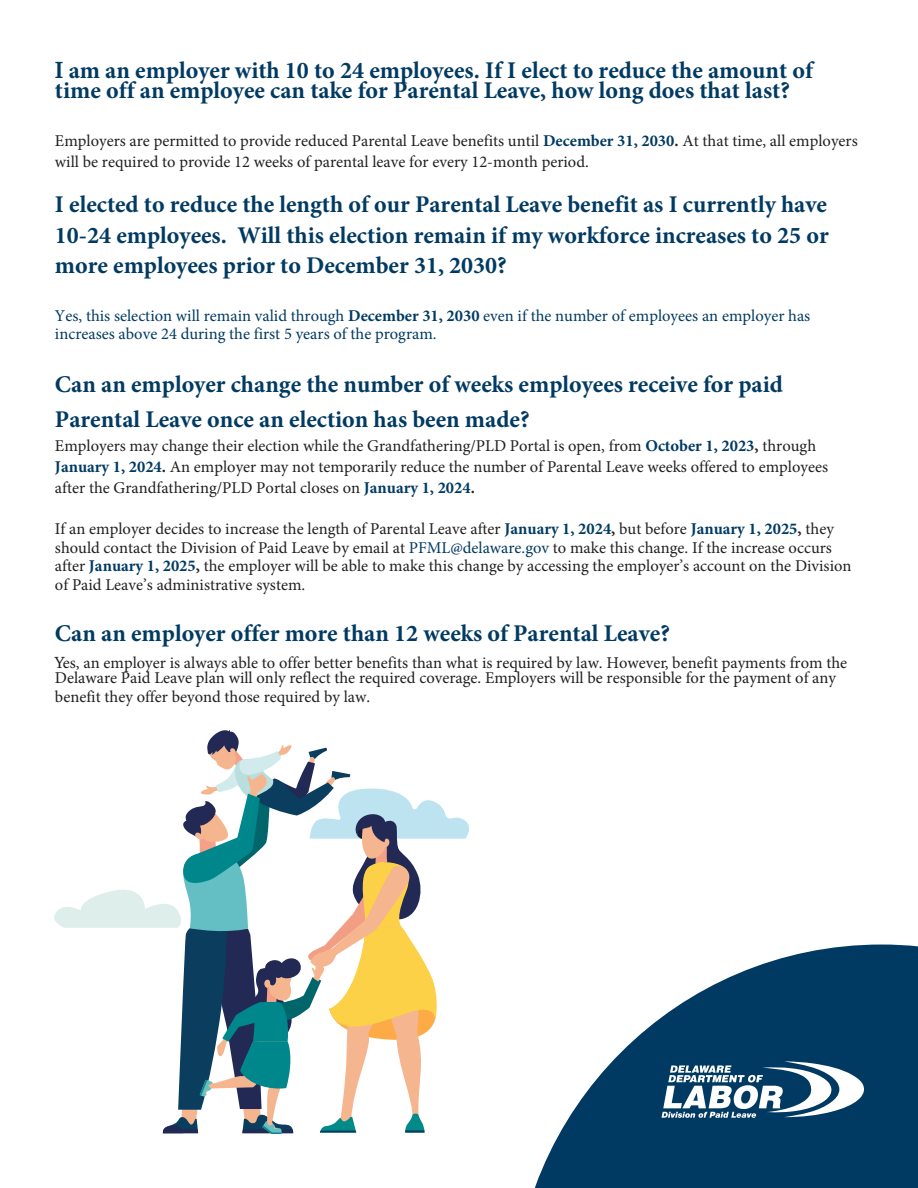
<style>
.page{position:relative;width:918px;height:1188px;background:#fff}
.page>*{position:absolute;margin:0;border:0;box-sizing:border-box;transform-origin:0 0}
.Body{font:700 24px/30.5px "Minion Pro";color:#003a62}
.Body-2{font:16.5px/21px "Minion Pro";color:#231f20}
.Body-3{font:16.5px/18.6px "Minion Pro";color:#003a62}
.s1{font-family:"Charter"}
.s2{font-weight:700;color:#003a62}
.s3{font-weight:700}
.s4{color:#003a62}
</style>
<div class="page">
<svg style="left:54px;top:730px;width:415px;height:404px"></svg>
<svg style="left:534px;top:945px;width:384px;height:243px;fill:#003a62"></svg>
<svg style="left:661px;top:1061px;width:203px;height:57px"></svg>
<p class="Body" style="left:55px;top:60px;width:759px;line-height:20px"><span class="s1">I</span> am an employer with 10 to 24 employees. If I elect to reduce the amount of time off an employee can take for Parental Leave, how long does that last?</p>
<p class="Body-2" style="left:55px;top:130px;width:804px">Employers are permitted to provide reduced Parental Leave benefits until <span class="s2">December 31, 2030</span><span class="s3">.</span> At that time, all employers will be required to provide 12 weeks of parental leave for every 12-month period.</p>
<p class="Body" style="left:55px;top:189px;width:775px;text-align:justify">I elected to reduce the length of our Parental Leave benefit as I currently have 10-24 employees. Will this election remain if my workforce increases to 25 or more employees prior to December 31, 2030?</p>
<p class="Body-3" style="left:55px;top:306px;width:757px">Yes, this selection will remain valid through <span class="s3">December 31, 2030</span> even if the number of employees an employer has increases above 24 during the first 5 years of the program.</p>
<p class="Body" style="left:55px;top:367px;width:730px;line-height:34.8px">Can an employer change the number of weeks employees receive for paid<br>Parental Leave once an election has been made?</p>
<p class="Body-2" style="left:55px;top:436px;width:775px">Employers may change their election while the Grandfathering/PLD Portal is open, from <span class="s2">October 1, 2023</span><span class="s3">,</span> through<br><span class="s2">January 1, 2024</span><span class="s3">.</span> An employer may not temporarily reduce the number of Parental Leave weeks offered to employees after the Grandfathering/PLD Portal closes on <span class="s2">January 1, 2024</span><span class="s3">.</span></p>
<p class="Body-2" style="left:55px;top:520px;width:798px;line-height:18.5px">If an employer decides to increase the length of Parental Leave after <span class="s2">January 1, 2024</span><span class="s3">,</span> but before <span class="s2">January 1, 2025</span><span class="s3">,</span> they should contact the Division of Paid Leave by email at <span class="s4">PFML@delaware.gov</span> to make this change. If the increase occurs after <span class="s2">January 1, 2025</span><span class="s3">,</span> the employer will be able to make this change by accessing the employer’s account on the Division of Paid Leave’s administrative system.</p>
<p class="Body" style="left:55px;top:617px;width:616px">Can an employer offer more than 12 weeks of Parental Leave?</p>
<p class="Body-2" style="left:55px;top:655px;width:794px;line-height:15.1px"><span class="s1">Y</span>es, an employer is always able to offer better benefits than what is required by law. However, benefit payments from the<br>Delaware Paid Leave plan will only reflect the required coverage. Employers will be responsible for the payment of any</p>
<p class="Body-2" style="left:55px;top:687px;width:317px">benefit they offer beyond those required by law.</p>
</div>
